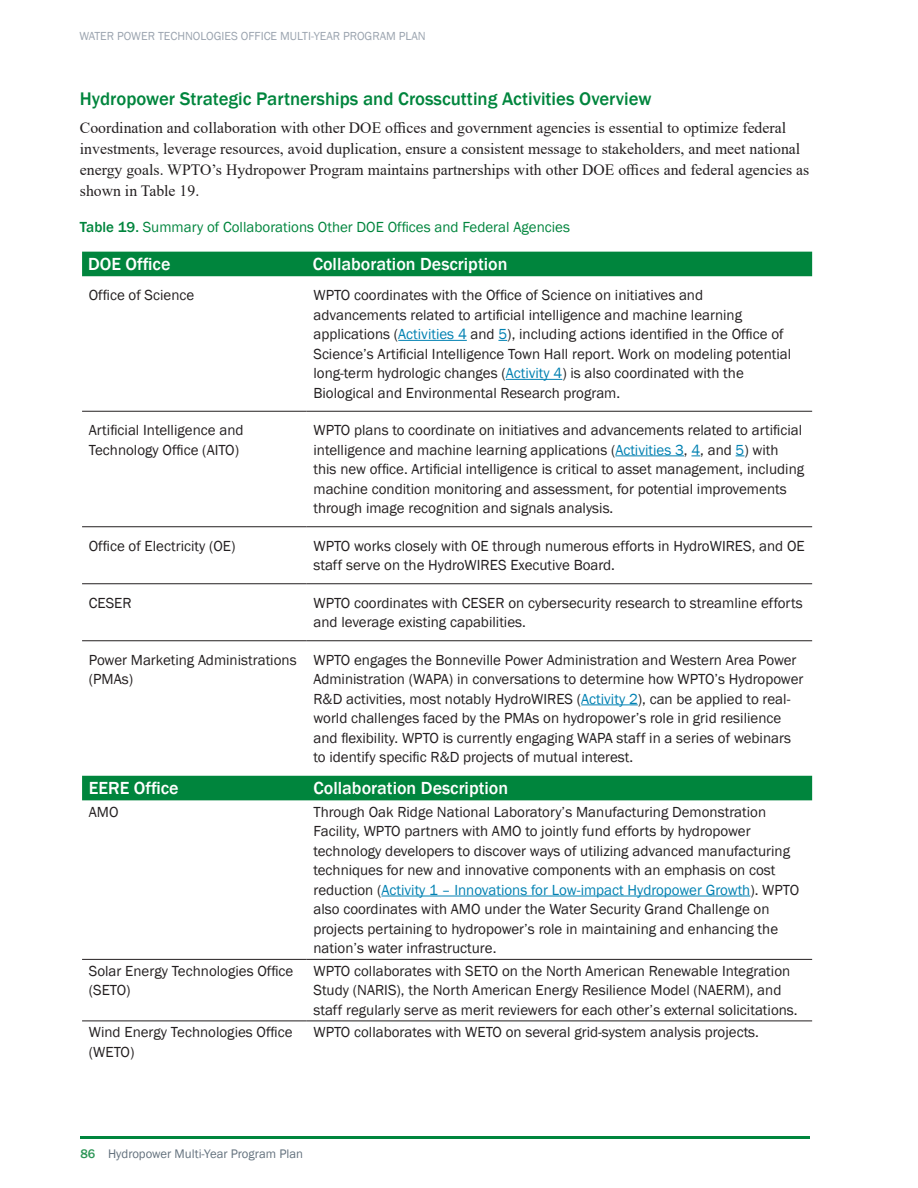
<style>
.page{position:relative;width:918px;height:1188px;background:#fff}
.page>*{position:absolute;margin:0;border:0;box-sizing:border-box;transform-origin:0 0}
.t1{font:500 18.75px "Franklin Gothic";color:#00853d}
.table_head{font:500 18px "Franklin Gothic";color:#fff}
.body_text{font:15.75px/21px "Times New Roman";color:#231f20}
.table_body{font:15px/19.5px "Franklin Gothic";color:#231f20}
.t2{font:15px "Franklin Gothic";color:#00853d}
.t3{font:12.75px "Franklin Gothic";color:#63717d}
.t4{font:12px "Franklin Gothic";color:#9ba4af}
.s1{font-weight:500}
.s2{color:#0081b2}
.s3{font-weight:500;color:#2d9657}
</style>
<div class="page">
<hr style="left:80px;top:1137px;width:730px;height:2px;background:#00853d">
<div style="left:82px;top:252px;width:730px;height:24px;background:#00853d"></div>
<div style="left:82px;top:776px;width:730px;height:24px;background:#00853d"></div>
<hr style="left:82px;top:411px;width:225px;height:1px;background:#231f20">
<hr style="left:307px;top:411px;width:505px;height:1px;background:#231f20">
<hr style="left:82px;top:526px;width:225px;height:1px;background:#231f20">
<hr style="left:307px;top:526px;width:505px;height:1px;background:#231f20">
<hr style="left:82px;top:583px;width:225px;height:1px;background:#231f20">
<hr style="left:307px;top:583px;width:505px;height:1px;background:#231f20">
<hr style="left:82px;top:641px;width:225px;height:1px;background:#231f20">
<hr style="left:307px;top:641px;width:505px;height:1px;background:#231f20">
<hr style="left:82px;top:959px;width:225px;height:1px;background:#231f20">
<hr style="left:82px;top:1021px;width:225px;height:1px;background:#231f20">
<hr style="left:307px;top:959px;width:505px;height:1px;background:#231f20">
<hr style="left:307px;top:1021px;width:505px;height:1px;background:#231f20">
<hr style="left:398px;top:340px;width:69px;height:1px;background:#0081b2">
<hr style="left:506px;top:379px;width:56px;height:1px;background:#0081b2">
<hr style="left:615px;top:456px;width:69px;height:1px;background:#0081b2">
<hr style="left:581px;top:705px;width:57px;height:1px;background:#0081b2">
<hr style="left:382px;top:896px;width:368px;height:1px;background:#0081b2">
<p class="t4" style="left:79px;top:29px;width:348px">WATER POWER TECHNOLOGIES OFFICE MULTI-YEAR PROGRAM PLAN</p>
<h2 class="t1" style="left:80px;top:87px;width:573px">Hydropower Strategic Partnerships and Crosscutting Activities Overview</h2>
<p class="body_text" style="left:80px;top:116px;width:731px">Coordination and collaboration with other DOE offices and government agencies is essential to optimize federal investments, leverage resources, avoid duplication, ensure a consistent message to stakeholders, and meet national energy goals. WPTO’s Hydropower Program maintains partnerships with other DOE offices and federal agencies as shown in Table 19.</p>
<p class="t2" style="left:80px;top:218px;width:492px"><span class="s1">Table 19.</span> Summary of Collaborations Other DOE Offices and Federal Agencies</p>
<p class="table_head" style="left:88px;top:253px;width:84px">DOE Office</p>
<p class="table_head" style="left:313px;top:253px;width:196px">Collaboration Description</p>
<p class="table_body" style="left:89px;top:286px;width:107px">Office of Science</p>
<p class="table_body" style="left:313px;top:286px;width:479px">WPTO coordinates with the Office of Science on initiatives and advancements related to artificial intelligence and machine learning applications (<span class="s2">Activities 4</span> and <span class="s2">5</span>), including actions identified in the Office of Science’s Artificial Intelligence Town Hall report. Work on modeling potential long-term hydrologic changes (<span class="s2">Activity 4</span>) is also coordinated with the Biological and Environmental Research program.</p>
<p class="table_body" style="left:89px;top:421px;width:156px">Artificial Intelligence and<br>Technology Office (AITO)</p>
<p class="table_body" style="left:313px;top:421px;width:492px">WPTO plans to coordinate on initiatives and advancements related to artificial intelligence and machine learning applications (<span class="s2">Activities 3</span>, <span class="s2">4</span>, and <span class="s2">5</span>) with this new office. Artificial intelligence is critical to asset management, including machine condition monitoring and assessment, for potential improvements through image recognition and signals analysis.</p>
<p class="table_body" style="left:89px;top:536px;width:148px">Office of Electricity (OE)</p>
<p class="table_body" style="left:313px;top:536px;width:493px">WPTO works closely with OE through numerous efforts in HydroWIRES, and OE staff serve on the HydroWIRES Executive Board.</p>
<p class="table_body" style="left:89px;top:593px;width:44px">CESER</p>
<p class="table_body" style="left:313px;top:593px;width:491px">WPTO coordinates with CESER on cybersecurity research to streamline efforts and leverage existing capabilities.</p>
<p class="table_body" style="left:89px;top:650px;width:209px">Power Marketing Administrations (PMAs)</p>
<p class="table_body" style="left:313px;top:650px;width:492px">WPTO engages the Bonneville Power Administration and Western Area Power Administration (WAPA) in conversations to determine how WPTO’s Hydropower R&amp;D activities, most notably HydroWIRES (<span class="s2">Activity 2</span>), can be applied to real&shy;world challenges faced by the PMAs on hydropower’s role in grid resilience and flexibility. WPTO is currently engaging WAPA staff in a series of webinars to identify specific R&amp;D projects of mutual interest.</p>
<p class="table_head" style="left:89px;top:777px;width:91px">EERE Office</p>
<p class="table_head" style="left:313px;top:777px;width:196px">Collaboration Description</p>
<p class="table_body" style="left:89px;top:802px;width:31px">AMO</p>
<p class="table_body" style="left:313px;top:802px;width:487px">Through Oak Ridge National Laboratory’s Manufacturing Demonstration Facility, WPTO partners with AMO to jointly fund efforts by hydropower technology developers to discover ways of utilizing advanced manufacturing techniques for new and innovative components with an emphasis on cost reduction (<span class="s2">Activity 1 – Innovations for Low-impact Hydropower Growth</span>). WPTO also coordinates with AMO under the Water Security Grand Challenge on projects pertaining to hydropower’s role in maintaining and enhancing the nation’s water infrastructure.</p>
<p class="table_body" style="left:89px;top:961px;width:206px">Solar Energy Technologies Office (SETO)</p>
<p class="table_body" style="left:313px;top:961px;width:486px">WPTO collaborates with SETO on the North American Renewable Integration<br>Study (NARIS), the North American Energy Resilience Model (NAERM), and staff regularly serve as merit reviewers for each other’s external solicitations.</p>
<p class="table_body" style="left:89px;top:1023px;width:205px">Wind Energy Technologies Office (WETO)</p>
<p class="table_body" style="left:313px;top:1023px;width:447px">WPTO collaborates with WETO on several grid-system analysis projects.</p>
<p class="t3" style="left:80px;top:1146px;width:224px"><span class="s3">86</span> Hydropower Multi-Year Program Plan</p>
</div>
